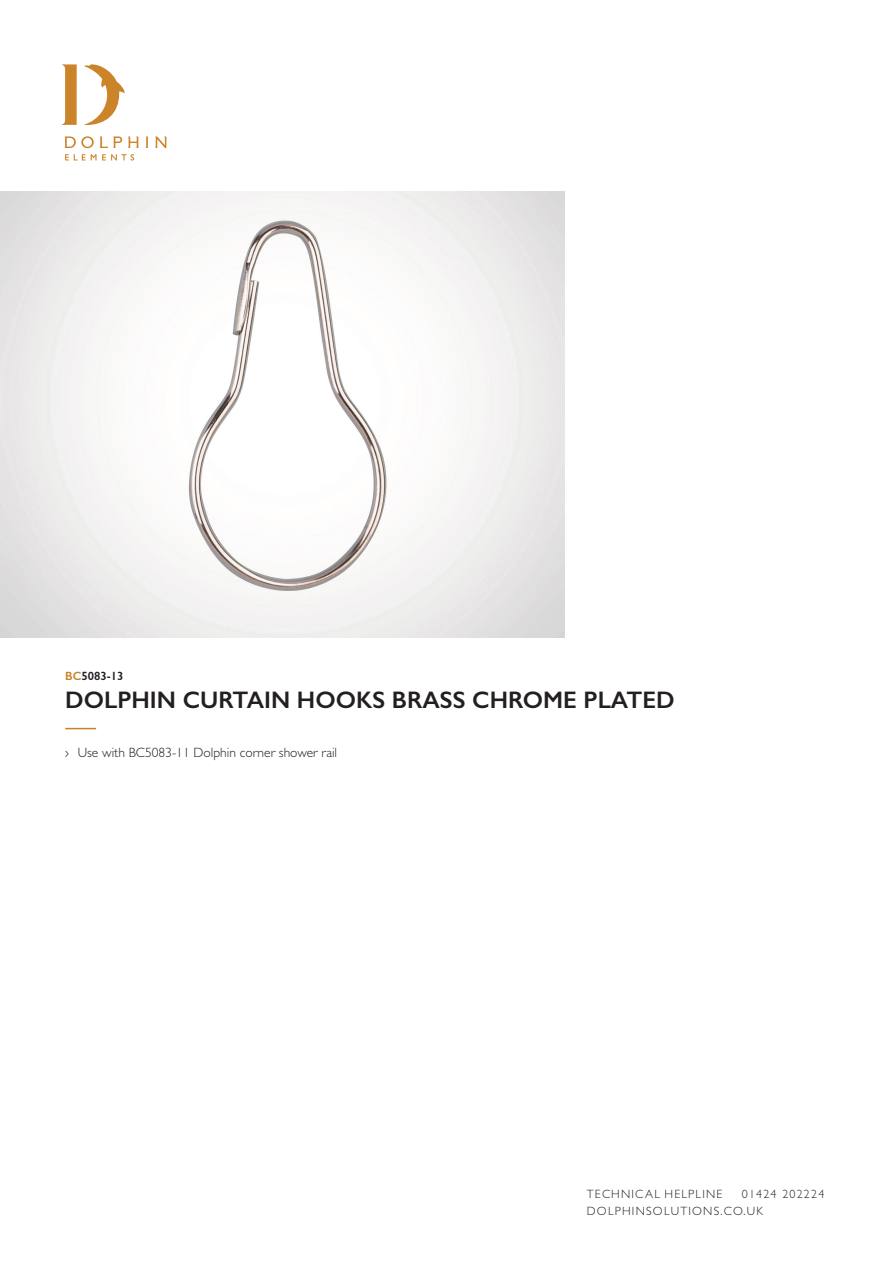
<style>
.page{position:relative;width:893px;height:1263px;background:#fff}
.page>*{position:absolute;margin:0;border:0;box-sizing:border-box;transform-origin:0 0}
.t1{font:600 24px "Gill Sans";color:#231f20}
.t2{font:300 13.5px "Gill Sans";color:#231f20}
.t3{font:300 12px/16.5px "Gill Sans";letter-spacing:.1em;color:#231f20}
.t4{font:600 12px "Gill Sans";color:#231f20}
.s1{color:#c68129}
</style>
<div class="page">
<img style="left:0;top:191px;width:564px;height:447px">
<svg style="left:65px;top:154px;width:69px;height:7px"></svg>
<svg style="left:62px;top:64px;width:63px;height:61px"></svg>
<svg style="left:64px;top:136px;width:58px;height:12px"></svg>
<svg style="left:128px;top:137px;width:10px;height:11px"></svg>
<svg style="left:145px;top:137px;width:3px;height:11px"></svg>
<svg style="left:155px;top:137px;width:11px;height:11px"></svg>
<hr style="left:65px;top:728px;width:31px;height:1px;background:#c68129">
<p class="t4" style="left:65px;top:669px;width:60px"><span class="s1">BC</span>5083-13</p>
<h1 class="t1" style="left:65px;top:686px;width:611px">DOLPHIN CURTAIN HOOKS BRASS CHROME PLATED</h1>
<p class="t2" style="left:65px;top:748px;width:274px">› Use with BC5083-11 Dolphin corner shower rail</p>
<p class="t3" style="left:587px;top:1187px;width:137px">TECHNICAL HELPLINE</p>
<p class="t3" style="left:587px;top:1187px;width:239px;text-indent:155px">01424 202224<br>DOLPHINSOLUTIONS.CO.UK</p>
</div>
